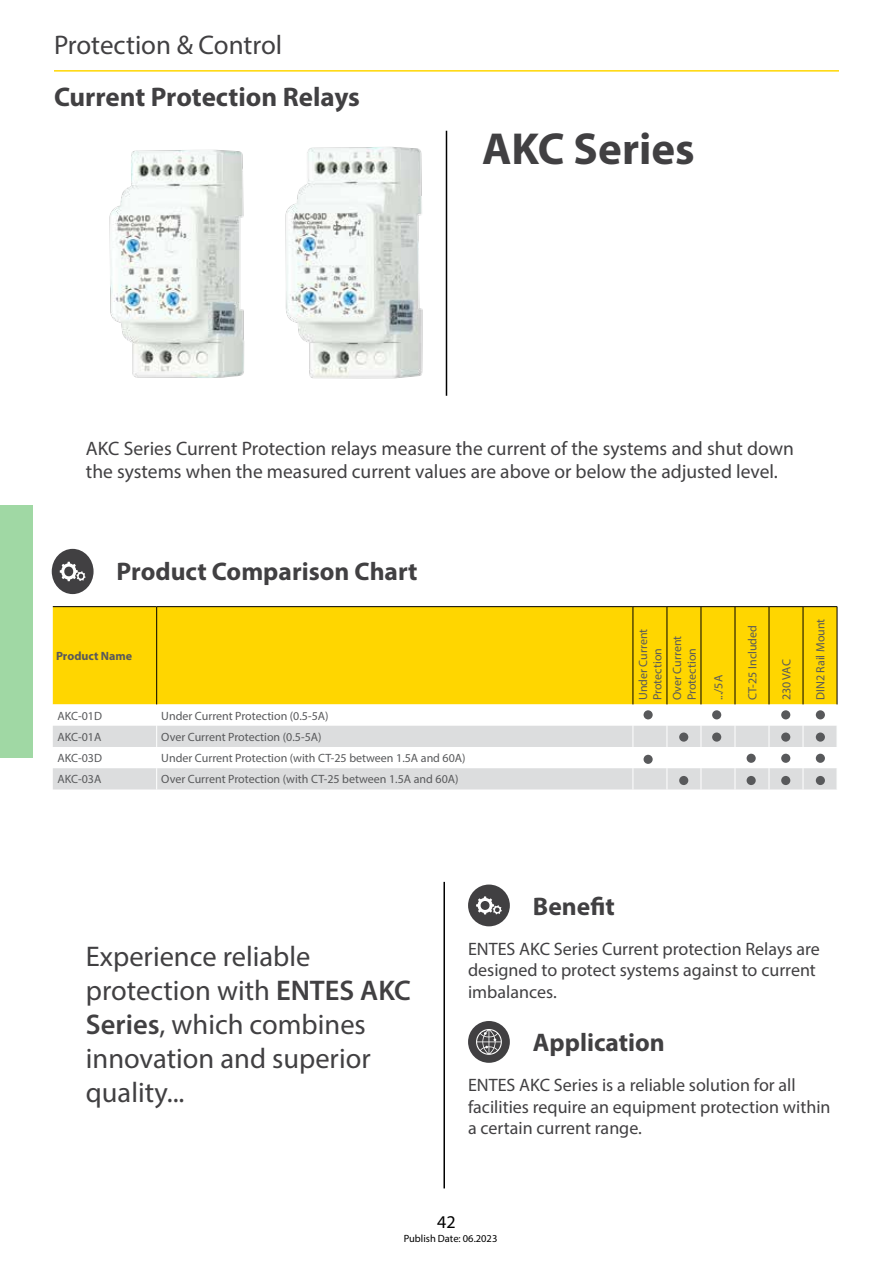
<style>
.page{position:relative;width:893px;height:1263px;background:#fff}
.page>*{position:absolute;margin:0;border:0;box-sizing:border-box;transform-origin:0 0}
.t1{font:700 45px "Myriad Pro";color:#414042}
.t2{font:28.5px/34.2px "Myriad Pro";color:#414042}
.t3{font:700 27px "Myriad Pro";color:#414042}
.t4{font:27px "Myriad Pro";color:#414042}
.t5{font:700 25.5px "Myriad Pro";color:#414042}
.t6{font:19.5px/23.4px "Myriad Pro";color:#414042}
.t7{font:18px/21.6px "Myriad Pro";color:#414042}
.t8{font:18px "Myriad Pro";color:#000}
.t9{font:12px/14.4px "Myriad Pro";color:#58595b}
.t10{font:700 12px "Myriad Pro";color:#58595b}
.t11{font:10.5px "Myriad Pro";color:#000}
.s1{font-weight:600}
</style>
<div class="page">
<div style="left:52px;top:549px;width:42px;height:45px;background:#414042;border-radius:50%"></div>
<svg style="left:60px;top:562px;width:26px;height:19px"></svg>
<div style="left:53px;top:607px;width:784px;height:97px;background:#ffd600"></div>
<svg style="left:53px;top:704px;width:784px;height:16px"></svg>
<svg style="left:53px;top:726px;width:784px;height:63px;fill:#dcddde"></svg>
<svg style="left:156px;top:704px;width:1px;height:85px"></svg>
<svg style="left:633px;top:704px;width:1px;height:85px"></svg>
<svg style="left:667px;top:704px;width:1px;height:85px"></svg>
<svg style="left:701px;top:704px;width:1px;height:85px"></svg>
<svg style="left:735px;top:704px;width:1px;height:85px"></svg>
<svg style="left:769px;top:704px;width:1px;height:85px"></svg>
<svg style="left:803px;top:704px;width:1px;height:85px"></svg>
<hr style="left:53px;top:606px;width:104px;height:1px;background:#000">
<hr style="left:157px;top:606px;width:476px;height:1px;background:#000">
<hr style="left:633px;top:606px;width:34px;height:1px;background:#000">
<hr style="left:667px;top:606px;width:34px;height:1px;background:#000">
<hr style="left:701px;top:606px;width:34px;height:1px;background:#000">
<hr style="left:735px;top:606px;width:34px;height:1px;background:#000">
<hr style="left:769px;top:606px;width:34px;height:1px;background:#000">
<hr style="left:803px;top:606px;width:34px;height:1px;background:#000">
<hr style="left:156px;top:607px;width:1px;height:97px;background:#000">
<hr style="left:633px;top:607px;width:1px;height:97px;background:#000">
<hr style="left:667px;top:607px;width:1px;height:97px;background:#000">
<hr style="left:701px;top:607px;width:1px;height:97px;background:#000">
<hr style="left:735px;top:607px;width:1px;height:97px;background:#000">
<hr style="left:769px;top:607px;width:1px;height:97px;background:#000">
<hr style="left:803px;top:607px;width:1px;height:97px;background:#000">
<hr style="left:837px;top:607px;width:1px;height:97px;background:#000">
<div style="left:643px;top:710px;width:10px;height:9px;background:#58595b;border-radius:50%"></div>
<div style="left:712px;top:710px;width:9px;height:9px;background:#58595b;border-radius:50%"></div>
<div style="left:816px;top:710px;width:9px;height:9px;background:#58595b;border-radius:50%"></div>
<div style="left:781px;top:710px;width:9px;height:9px;background:#58595b;border-radius:50%"></div>
<div style="left:747px;top:754px;width:9px;height:9px;background:#58595b;border-radius:50%"></div>
<div style="left:816px;top:754px;width:9px;height:9px;background:#58595b;border-radius:50%"></div>
<div style="left:781px;top:754px;width:9px;height:9px;background:#58595b;border-radius:50%"></div>
<div style="left:679px;top:732px;width:9px;height:10px;background:#58595b;border-radius:50%"></div>
<div style="left:712px;top:732px;width:9px;height:10px;background:#58595b;border-radius:50%"></div>
<div style="left:816px;top:732px;width:9px;height:10px;background:#58595b;border-radius:50%"></div>
<div style="left:781px;top:732px;width:9px;height:10px;background:#58595b;border-radius:50%"></div>
<div style="left:747px;top:776px;width:9px;height:9px;background:#58595b;border-radius:50%"></div>
<div style="left:816px;top:776px;width:9px;height:9px;background:#58595b;border-radius:50%"></div>
<div style="left:781px;top:776px;width:9px;height:9px;background:#58595b;border-radius:50%"></div>
<div style="left:643px;top:755px;width:10px;height:9px;background:#58595b;border-radius:50%"></div>
<div style="left:679px;top:776px;width:9px;height:9px;background:#58595b;border-radius:50%"></div>
<hr style="left:446px;top:131px;width:1px;height:265px;background:#000">
<hr style="left:54px;top:70px;width:785px;height:2px;background:#ffd600">
<hr style="left:443px;top:882px;width:2px;height:306px;background:#000">
<div style="left:468px;top:884px;width:42px;height:42px;background:#414042;border-radius:50%"></div>
<svg style="left:476px;top:896px;width:26px;height:18px"></svg>
<div style="left:468px;top:1021px;width:42px;height:42px;background:#414042;border-radius:50%"></div>
<svg style="left:476px;top:1029px;width:26px;height:26px"></svg>
<img style="left:109px;top:149px;width:136px;height:229px">
<img style="left:285px;top:147px;width:138px;height:232px">
<div style="left:0;top:505px;width:33px;height:253px;background:#a0d8a4"></div>
<h3 class="t4" style="left:54px;top:29px;width:230px">Protection &amp; Control</h3>
<h3 class="t3" style="left:54px;top:79px;width:307px">Current Protection Relays</h3>
<h1 class="t1" style="left:482px;top:120px;width:214px">AKC Series</h1>
<h3 class="t6" style="left:86px;top:436px;width:710px">AKC Series Current Protection relays measure the current of the systems and shut down the systems when the measured current values are above or below the adjusted level.</h3>
<h3 class="t5" style="left:117px;top:555px;width:303px">Product Comparison Chart</h3>
<p class="t10" style="left:56px;top:648px;width:78px">Product Name</p>
<p class="t9" style="left:57px;top:708px;width:46px">AKC-01D</p>
<p class="t9" style="left:161px;top:708px;width:169px">Under Current Protection (0.5-5A)</p>
<p class="t9" style="left:57px;top:729px;width:45px">AKC-01A</p>
<p class="t9" style="left:161px;top:729px;width:162px">Over Current Protection (0.5-5A)</p>
<p class="t9" style="left:57px;top:751px;width:46px">AKC-03D</p>
<p class="t9" style="left:161px;top:751px;width:306px">Under Current Protection (with CT-25 between 1.5A and 60A)</p>
<p class="t9" style="left:57px;top:772px;width:45px">AKC-03A</p>
<p class="t9" style="left:161px;top:772px;width:299px">Over Current Protection (with CT-25 between 1.5A and 60A)</p>
<p class="t9" style="left:636px;top:700px;width:73px;rotate:-90deg">Under Current<br>Protection</p>
<p class="t9" style="left:670px;top:700px;width:66px;rotate:-90deg">Over Current<br>Protection</p>
<p class="t9" style="left:711px;top:700px;width:27px;rotate:-90deg">.../5A</p>
<p class="t9" style="left:745px;top:700px;width:77px;rotate:-90deg">CT-25 Included</p>
<p class="t9" style="left:779px;top:700px;width:42px;rotate:-90deg">230 VAC</p>
<p class="t9" style="left:813px;top:700px;width:83px;rotate:-90deg">DIN2 Rail Mount</p>
<h3 class="t5" style="left:533px;top:890px;width:83px">Benefit</h3>
<h2 class="t2" style="left:86px;top:938px;width:327px">Experience reliable protection with <span class="s1">ENTES AKC<br>Series</span>, which combines innovation and superior quality...</h2>
<h3 class="t7" style="left:468px;top:938px;width:353px">ENTES AKC Series Current protection Relays are designed to protect systems against to current imbalances.</h3>
<h3 class="t5" style="left:533px;top:1026px;width:133px">Application</h3>
<h3 class="t7" style="left:468px;top:1074px;width:364px">ENTES AKC Series is a reliable solution for all facilities require an equipment protection within a certain current range.</h3>
<h3 class="t8" style="left:437px;top:1210px;width:20px">42</h3>
<p class="t11" style="left:404px;top:1232px;width:95px">Publish Date: 06.2023</p>
</div>
